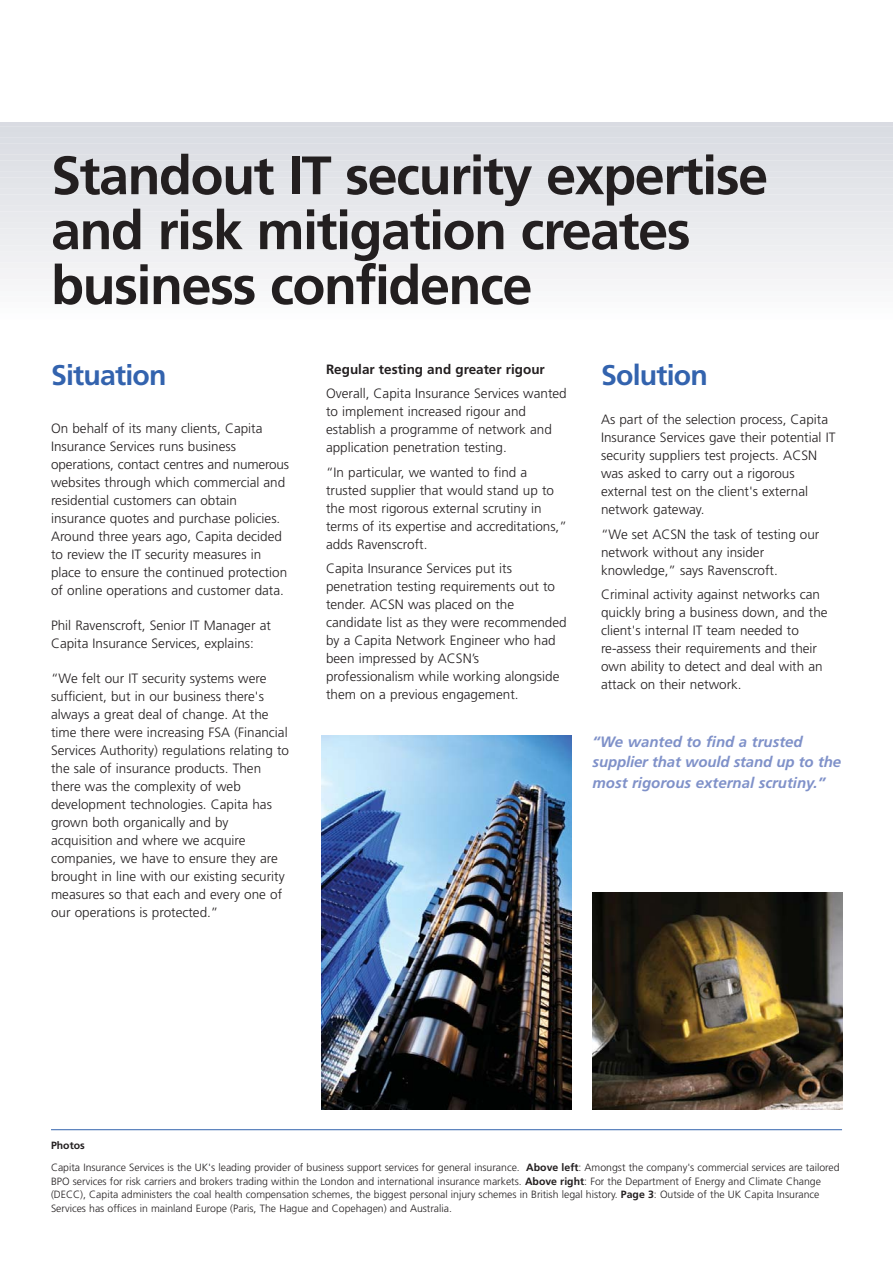
<style>
.page{position:relative;width:893px;height:1263px;background:#fff}
.page>*{position:absolute;margin:0;border:0;box-sizing:border-box;transform-origin:0 0}
.t1{font:700 54px/54.9px "Frutiger";letter-spacing:-.03em;color:#231f20}
.t2{font:700 28.5px "Frutiger";letter-spacing:-.03em;color:#3363ae}
.t3{font:italic 700 15px/20.2px "Frutiger";color:#7f91c9}
.t4{font:300 13.5px/18px "Frutiger";color:#231f20}
.t5{font:700 13.5px "Frutiger";color:#231f20}
.t6{font:300 10.5px/13.5px "Frutiger";color:#231f20}
.s1{font-weight:700}
</style>
<div class="page">
<div style="left:0;top:122px;width:893px;height:8px;background:#d9dbe2"></div>
<div style="left:0;top:129px;width:893px;height:12px;background:#dadde3"></div>
<div style="left:0;top:140px;width:893px;height:12px;background:#dcdee4"></div>
<div style="left:0;top:151px;width:893px;height:13px;background:#dee0e5"></div>
<div style="left:0;top:163px;width:893px;height:12px;background:#e0e2e7"></div>
<div style="left:0;top:174px;width:893px;height:12px;background:#e2e4e8"></div>
<div style="left:0;top:185px;width:893px;height:13px;background:#e4e6ea"></div>
<div style="left:0;top:197px;width:893px;height:12px;background:#e6e7eb"></div>
<div style="left:0;top:208px;width:893px;height:12px;background:#e8e9ed"></div>
<div style="left:0;top:220px;width:893px;height:12px;background:#eaebee"></div>
<div style="left:0;top:231px;width:893px;height:12px;background:#ecedf0"></div>
<div style="left:0;top:242px;width:893px;height:12px;background:#eeeff1"></div>
<div style="left:0;top:254px;width:893px;height:12px;background:#f0f0f3"></div>
<div style="left:0;top:265px;width:893px;height:12px;background:#f3f3f5"></div>
<div style="left:0;top:276px;width:893px;height:12px;background:#f5f5f6"></div>
<div style="left:0;top:288px;width:893px;height:12px;background:#f7f8f9"></div>
<div style="left:0;top:299px;width:893px;height:12px;background:#fafafb"></div>
<img style="left:322px;top:736px;width:249px;height:373px">
<img style="left:592px;top:893px;width:250px;height:216px">
<hr style="left:51px;top:1129px;width:791px;height:1px;background:#3363ae">
<h1 class="t1" style="left:51px;top:151px;width:719px">Standout IT security expertise and risk mitigation creates business confidence</h1>
<h2 class="t2" style="left:51px;top:363px;width:117px">Situation</h2>
<p class="t4" style="left:51px;top:420px;width:240px">On behalf of its many clients, Capita Insurance Services runs business operations, contact centres and numerous websites through which commercial and residential customers can obtain insurance quotes and purchase policies.<br>Around three years ago, Capita decided to review the IT security measures in place to ensure the continued protection of online operations and customer data.</p>
<p class="t4" style="left:51px;top:617px;width:221px">Phil Ravenscroft, Senior IT Manager at<br>Capita Insurance Services, explains:</p>
<p class="t4" style="left:51px;top:670px;width:239px">“We felt our IT security systems were sufficient, but in our business there's always a great deal of change. At the time there were increasing FSA (Financial Services Authority) regulations relating to the sale of insurance products. Then there was the complexity of web development technologies. Capita has grown both organically and by acquisition and where we acquire companies, we have to ensure they are brought in line with our existing security measures so that each and every one of our operations is protected.”</p>
<p class="t5" style="left:326px;top:363px;width:220px">Regular testing and greater rigour</p>
<p class="t4" style="left:326px;top:385px;width:242px">Overall, Capita Insurance Services wanted to implement increased rigour and establish a programme of network and application penetration testing.</p>
<p class="t4" style="left:326px;top:464px;width:242px">“In particular, we wanted to find a trusted supplier that would stand up to the most rigorous external scrutiny in terms of its expertise and accreditations,” adds Ravenscroft.</p>
<p class="t4" style="left:326px;top:560px;width:242px">Capita Insurance Services put its penetration testing requirements out to tender. ACSN was placed on the candidate list as they were recommended by a Capita Network Engineer who had been impressed by ACSN’s professionalism while working alongside them on a previous engagement.</p>
<h2 class="t2" style="left:601px;top:363px;width:108px">Solution</h2>
<p class="t4" style="left:601px;top:411px;width:236px">As part of the selection process, Capita Insurance Services gave their potential IT security suppliers test projects. ACSN was asked to carry out a rigorous external test on the client's external network gateway.</p>
<p class="t4" style="left:601px;top:526px;width:220px">“We set ACSN the task of testing our network without any insider knowledge,” says Ravenscroft.</p>
<p class="t4" style="left:601px;top:586px;width:228px">Criminal activity against networks can quickly bring a business down, and the client's internal IT team needed to re-assess their requirements and their own ability to detect and deal with an attack on their network.</p>
<p class="t3" style="left:592px;top:733px;width:250px">“We wanted to find a trusted supplier that would stand up to the most rigorous external scrutiny.”</p>
<p class="t6" style="left:51px;top:1135px;width:790px;line-height:22px"><span class="s1">Photos<br></span>Capita Insurance Services is the UK's leading provider of business support services for general insurance. <span class="s1">Above left</span>: Amongst the company's commercial services are tailored</p>
<p class="t6" style="left:51px;top:1175px;width:771px">BPO services for risk carriers and brokers trading within the London and international insurance markets. <span class="s1">Above right</span>: For the Department of Energy and Climate Change (DECC), Capita administers the coal health compensation schemes, the biggest personal injury schemes in British legal history. <span class="s1">Page 3</span>: Outside of the UK Capita Insurance<br>Services has offices in mainland Europe (Paris, The Hague and Copehagen) and Australia.</p>
</div>
